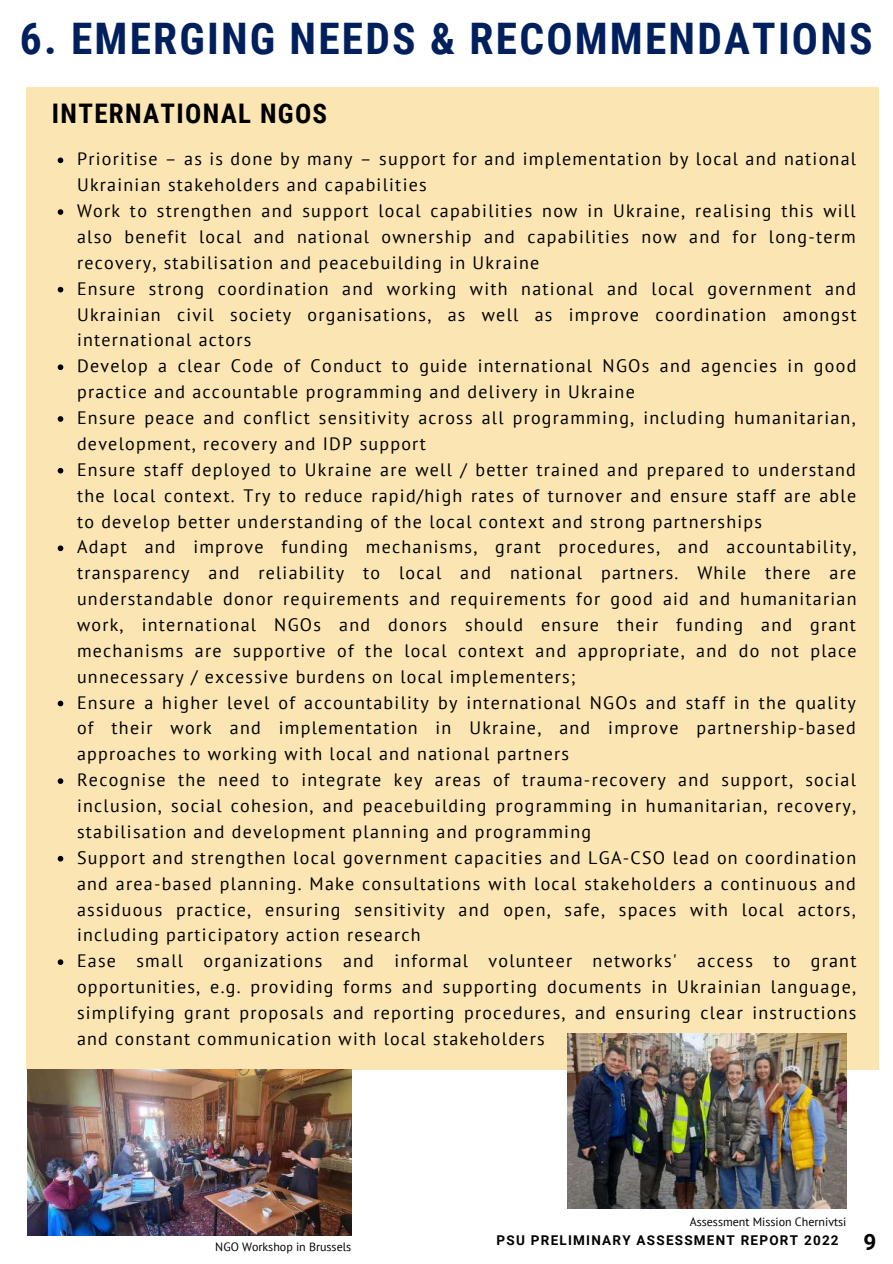
<style>
.page{position:relative;width:893px;height:1264px;background:#fff}
.page>*{position:absolute;margin:0;border:0;box-sizing:border-box;transform-origin:0 0}
.t1{font:700 43.5px "Roboto Condensed";letter-spacing:.05em;color:#00205d}
.t2{font:700 27px "Roboto Condensed";letter-spacing:.05em;color:#000}
.t3{font:18px/25.8px "PT Sans";letter-spacing:.07em;color:#000}
.t4{font:700 13.5px "Roboto";letter-spacing:.095em;color:#000}
.t5{font:12px "PT Sans";color:#000}
.s1{font-size:22.5px}
</style>
<div class="page">
<div style="left:26px;top:87px;width:852px;height:982px;background:#fae5b3"></div>
<svg style="left:58px;top:157px;width:5px;height:6px"></svg>
<svg style="left:58px;top:209px;width:5px;height:6px"></svg>
<svg style="left:58px;top:287px;width:5px;height:5px"></svg>
<svg style="left:58px;top:364px;width:5px;height:6px"></svg>
<svg style="left:58px;top:416px;width:5px;height:6px"></svg>
<svg style="left:58px;top:468px;width:5px;height:5px"></svg>
<svg style="left:58px;top:545px;width:5px;height:6px"></svg>
<svg style="left:58px;top:700px;width:5px;height:6px"></svg>
<svg style="left:58px;top:778px;width:5px;height:6px"></svg>
<svg style="left:58px;top:855px;width:5px;height:6px"></svg>
<svg style="left:58px;top:959px;width:5px;height:6px"></svg>
<img style="left:28px;top:1069px;width:323px;height:165px">
<img style="left:567px;top:1033px;width:279px;height:175px">
<h1 class="t1" style="left:20px;top:14px;width:854px">6. EMERGING NEEDS &amp; RECOMMENDATIONS</h1>
<h2 class="t2" style="left:52px;top:98px;width:277px">INTERNATIONAL NGOS</h2>
<p class="t3" style="left:77px;top:146px;width:781px">Prioritise – as is done by many – support for and implementation by local and national Ukrainian stakeholders and capabilities<br>Work to strengthen and support local capabilities now in Ukraine, realising this will also benefit local and national ownership and capabilities now and for long-term recovery, stabilisation and peacebuilding in Ukraine<br>Ensure strong coordination and working with national and local government and Ukrainian civil society organisations, as well as improve coordination amongst international actors<br>Develop a clear Code of Conduct to guide international NGOs and agencies in good practice and accountable programming and delivery in Ukraine<br>Ensure peace and conflict sensitivity across all programming, including humanitarian, development, recovery and IDP support<br>Ensure staff deployed to Ukraine are well / better trained and prepared to understand the local context. Try to reduce rapid/high rates of turnover and ensure staff are able to develop better understanding of the local context and strong partnerships<br>Adapt and improve funding mechanisms, grant procedures, and accountability, transparency and reliability to local and national partners. While there are understandable donor requirements and requirements for good aid and humanitarian work, international NGOs and donors should ensure their funding and grant mechanisms are supportive of the local context and appropriate, and do not place unnecessary / excessive burdens on local implementers;<br>Ensure a higher level of accountability by international NGOs and staff in the quality of their work and implementation in Ukraine, and improve partnership-based approaches to working with local and national partners<br>Recognise the need to integrate key areas of trauma-recovery and support, social inclusion, social cohesion, and peacebuilding programming in humanitarian, recovery, stabilisation and development planning and programming<br>Support and strengthen local government capacities and LGA-CSO lead on coordination and area-based planning. Make consultations with local stakeholders a continuous and assiduous practice, ensuring sensitivity and open, safe, spaces with local actors, including participatory action research<br>Ease small organizations and informal volunteer networks' access to grant opportunities, e.g. providing forms and supporting documents in Ukrainian language, simplifying grant proposals and reporting procedures, and ensuring clear instructions and constant communication with local stakeholders</p>
<p class="t5" style="left:215px;top:1239px;width:137px">NGO Workshop in Brussels</p>
<p class="t5" style="left:689px;top:1213px;width:158px">Assessment Mission Chernivtsi</p>
<p class="t4" style="left:496px;top:1232px;width:381px">PSU PRELIMINARY ASSESSMENT REPORT 2022 <span class="s1">9</span></p>
</div>
